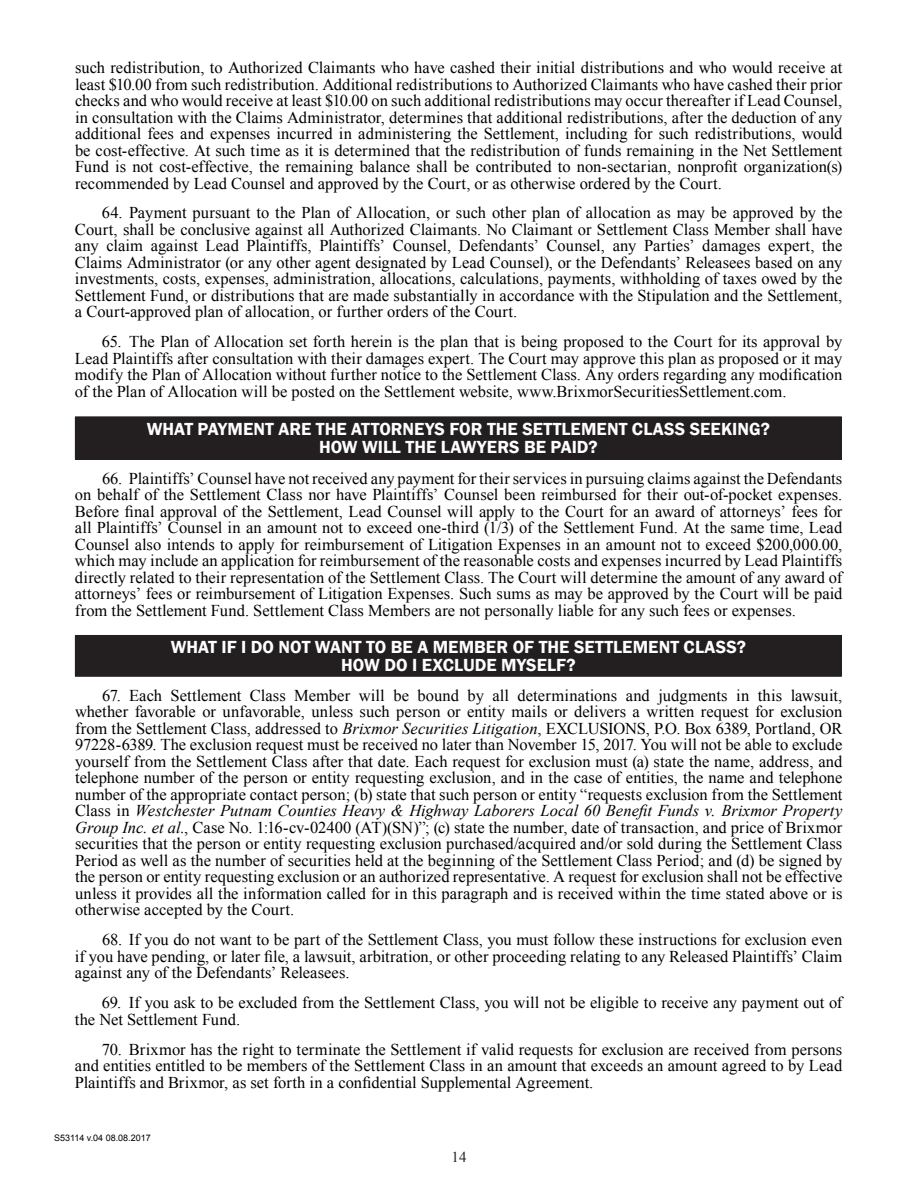
<style>
.page{position:relative;width:918px;height:1188px;background:#fff}
.page>*{position:absolute;margin:0;border:0;box-sizing:border-box;transform-origin:0 0}
.t1{font:600 18px/18px "Franklin Gothic";color:#fff;text-align:center}
.t2{font:16.5px/16.5px "Times New Roman";color:#000;text-align:justify}
.t3{font:15px "Times New Roman";color:#231f20}
.t4{font:9px "Arial";color:#000}
.s1{font-style:italic}
</style>
<div class="page">
<div style="left:75px;top:417px;width:766px;height:42px;background:#231f20"></div>
<hr style="left:841px;top:417px;width:1px;height:42px;background:#231f20">
<hr style="left:75px;top:459px;width:767px;height:1px;background:#231f20">
<div style="left:75px;top:635px;width:766px;height:41px;background:#231f20"></div>
<hr style="left:75px;top:635px;width:767px;height:1px;background:#231f20">
<hr style="left:841px;top:636px;width:1px;height:40px;background:#231f20">
<hr style="left:75px;top:676px;width:767px;height:1px;background:#231f20">
<p class="t2" style="left:75px;top:59px;width:769px">such redistribution, to Authorized Claimants who have cashed their initial distributions and who would receive at least $10.00 from such redistribution. Additional redistributions to Authorized Claimants who have cashed their prior checks and who would receive at least $10.00 on such additional redistributions may occur thereafter if Lead Counsel, in consultation with the Claims Administrator, determines that additional redistributions, after the deduction of any additional fees and expenses incurred in administering the Settlement, including for such redistributions, would be cost-effective. At such time as it is determined that the redistribution of funds remaining in the Net Settlement Fund is not cost-effective, the remaining balance shall be contributed to non-sectarian, nonprofit organization(s) recommended by Lead Counsel and approved by the Court, or as otherwise ordered by the Court.</p>
<p class="t2" style="left:75px;top:204px;width:769px;text-indent:27px">64. Payment pursuant to the Plan of Allocation, or such other plan of allocation as may be approved by the Court, shall be conclusive against all Authorized Claimants. No Claimant or Settlement Class Member shall have any claim against Lead Plaintiffs, Plaintiffs’ Counsel, Defendants’ Counsel, any Parties’ damages expert, the Claims Administrator (or any other agent designated by Lead Counsel), or the Defendants’ Releasees based on any investments, costs, expenses, administration, allocations, calculations, payments, withholding of taxes owed by the Settlement Fund, or distributions that are made substantially in accordance with the Stipulation and the Settlement, a Court-approved plan of allocation, or further orders of the Court.</p>
<p class="t2" style="left:75px;top:333px;width:769px;text-indent:27px">65. The Plan of Allocation set forth herein is the plan that is being proposed to the Court for its approval by Lead Plaintiffs after consultation with their damages expert. The Court may approve this plan as proposed or it may modify the Plan of Allocation without further notice to the Settlement Class. Any orders regarding any modification of the Plan of Allocation will be posted on the Settlement website, www.BrixmorSecuritiesSettlement.com.</p>
<p class="t1" style="left:147px;top:421px;width:625px">WHAT PAYMENT ARE THE ATTORNEYS FOR THE SETTLEMENT CLASS SEEKING?<br>HOW WILL THE LAWYERS BE PAID?</p>
<p class="t2" style="left:75px;top:470px;width:769px;text-indent:27px">66. Plaintiffs’ Counsel have not received any payment for their services in pursuing claims against the Defendants on behalf of the Settlement Class nor have Plaintiffs’ Counsel been reimbursed for their out-of-pocket expenses.<br>Before final approval of the Settlement, Lead Counsel will apply to the Court for an award of attorneys’ fees for all Plaintiffs’ Counsel in an amount not to exceed one-third (1/3) of the Settlement Fund. At the same time, Lead Counsel also intends to apply for reimbursement of Litigation Expenses in an amount not to exceed $200,000.00, which may include an application for reimbursement of the reasonable costs and expenses incurred by Lead Plaintiffs directly related to their representation of the Settlement Class. The Court will determine the amount of any award of attorneys’ fees or reimbursement of Litigation Expenses. Such sums as may be approved by the Court will be paid from the Settlement Fund. Settlement Class Members are not personally liable for any such fees or expenses.</p>
<p class="t1" style="left:171px;top:638px;width:577px">WHAT IF I DO NOT WANT TO BE A MEMBER OF THE SETTLEMENT CLASS?<br>HOW DO I EXCLUDE MYSELF?</p>
<p class="t2" style="left:75px;top:687px;width:769px;text-indent:27px">67. Each Settlement Class Member will be bound by all determinations and judgments in this lawsuit, whether favorable or unfavorable, unless such person or entity mails or delivers a written request for exclusion from the Settlement Class, addressed to <span class="s1">Brixmor Securities Litigation</span>, EXCLUSIONS, P.O. Box 6389, Portland, OR 97228-6389. The exclusion request must be received no later than November 15, 2017. You will not be able to exclude yourself from the Settlement Class after that date. Each request for exclusion must (a) state the name, address, and telephone number of the person or entity requesting exclusion, and in the case of entities, the name and telephone number of the appropriate contact person; (b) state that such person or entity “requests exclusion from the Settlement Class in <span class="s1">Westchester Putnam Counties Heavy &amp; Highway Laborers Local 60 Benefit Funds v. Brixmor Property Group Inc. et al.</span>, Case No. 1:16-cv-02400 (AT)(SN)”; (c) state the number, date of transaction, and price of Brixmor securities that the person or entity requesting exclusion purchased/acquired and/or sold during the Settlement Class Period as well as the number of securities held at the beginning of the Settlement Class Period; and (d) be signed by the person or entity requesting exclusion or an authorized representative. A request for exclusion shall not be effective unless it provides all the information called for in this paragraph and is received within the time stated above or is otherwise accepted by the Court.</p>
<p class="t2" style="left:75px;top:931px;width:769px;text-indent:27px">68. If you do not want to be part of the Settlement Class, you must follow these instructions for exclusion even if you have pending, or later file, a lawsuit, arbitration, or other proceeding relating to any Released Plaintiffs’ Claim against any of the Defendants’ Releasees.</p>
<p class="t2" style="left:75px;top:994px;width:769px;text-indent:27px">69. If you ask to be excluded from the Settlement Class, you will not be eligible to receive any payment out of the Net Settlement Fund.</p>
<p class="t2" style="left:75px;top:1041px;width:769px;text-indent:27px">70. Brixmor has the right to terminate the Settlement if valid requests for exclusion are received from persons and entities entitled to be members of the Settlement Class in an amount that exceeds an amount agreed to by Lead Plaintiffs and Brixmor, as set forth in a confidential Supplemental Agreement.</p>
<p class="t4" style="left:54px;top:1131px;width:98px">S53114 v.04 08.08.2017</p>
<p class="t3" style="left:452px;top:1147px;width:16px">14</p>
</div>
